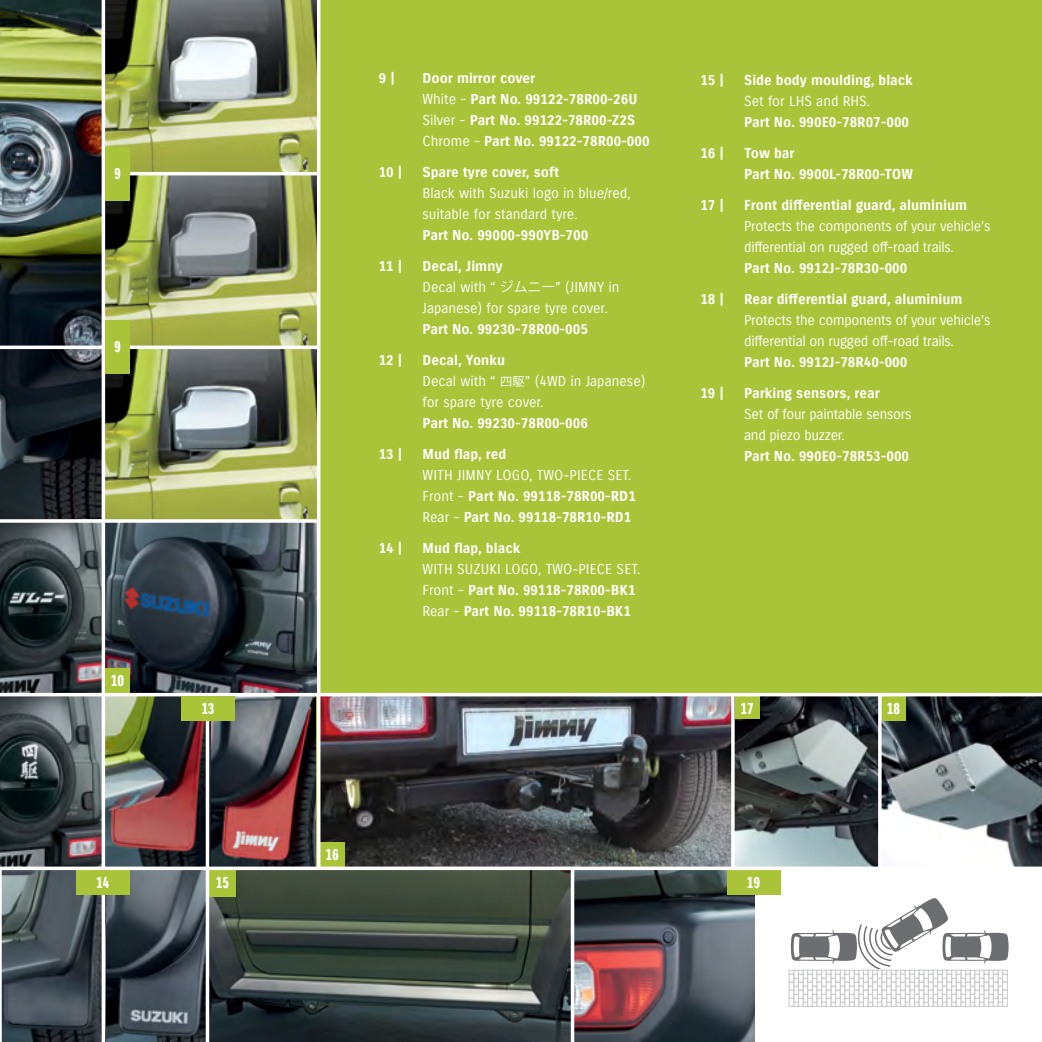
<style>
.page{position:relative;width:1042px;height:1042px;background:#fff}
.page>*{position:absolute;margin:0;border:0;box-sizing:border-box;transform-origin:0 0}
.t1{font:15.75px "Suzuki PRO Headline";color:#fff}
.t2{font:14px/21px "Suzuki PRO Bold";color:#fff}
.t3{font:14px/21px "Suzuki PRO Regular";letter-spacing:-.005em;color:#fff}
.s1{font-family:"Suzuki PRO Regular"}
.s2{font-family:"Koz Go Pr 6 N"}
.s3{font-family:"Koz Go Pr 6 N";font-size:12.25px}
</style>
<div class="page">
<img style="left:105px;top:870px;width:101px;height:172px">
<svg style="left:2px;top:870px;width:100px;height:172px;background:#455056"></svg>
<img style="left:105px;top:696px;width:107px;height:170px">
<img style="left:212px;top:696px;width:105px;height:170px">
<div style="left:317px;top:0;width:725px;height:1042px;background:#a9c438"></div>
<img style="left:105px;top:523px;width:212px;height:170px">
<div style="left:753px;top:870px;width:289px;height:172px;background:#fff"></div>
<svg style="left:877px;top:988px;width:5px;height:6px"></svg>
<svg style="left:887px;top:988px;width:4px;height:6px"></svg>
<svg style="left:872px;top:990px;width:5px;height:8px"></svg>
<svg style="left:882px;top:990px;width:5px;height:8px"></svg>
<svg style="left:979px;top:988px;width:5px;height:6px"></svg>
<svg style="left:989px;top:988px;width:4px;height:6px"></svg>
<svg style="left:984px;top:990px;width:5px;height:8px"></svg>
<svg style="left:993px;top:990px;width:5px;height:8px"></svg>
<div style="left:1002px;top:998px;width:5px;height:8px;border:1px solid #c7c8ca"></div>
<svg style="left:1002px;top:990px;width:5px;height:8px"></svg>
<svg style="left:974px;top:990px;width:5px;height:8px"></svg>
<svg style="left:942px;top:988px;width:5px;height:6px"></svg>
<svg style="left:952px;top:988px;width:4px;height:6px"></svg>
<svg style="left:947px;top:990px;width:5px;height:8px"></svg>
<svg style="left:956px;top:990px;width:5px;height:8px"></svg>
<svg style="left:965px;top:990px;width:5px;height:8px"></svg>
<svg style="left:937px;top:990px;width:5px;height:8px"></svg>
<svg style="left:914px;top:988px;width:5px;height:6px"></svg>
<svg style="left:909px;top:990px;width:5px;height:8px"></svg>
<svg style="left:919px;top:990px;width:5px;height:8px"></svg>
<svg style="left:928px;top:990px;width:5px;height:8px"></svg>
<svg style="left:900px;top:990px;width:5px;height:8px"></svg>
<svg style="left:891px;top:990px;width:5px;height:8px"></svg>
<svg style="left:812px;top:988px;width:5px;height:6px"></svg>
<svg style="left:798px;top:990px;width:5px;height:8px"></svg>
<svg style="left:807px;top:990px;width:5px;height:8px"></svg>
<svg style="left:817px;top:990px;width:4px;height:8px"></svg>
<svg style="left:789px;top:998px;width:4px;height:8px"></svg>
<svg style="left:789px;top:990px;width:5px;height:8px"></svg>
<svg style="left:863px;top:990px;width:5px;height:8px"></svg>
<svg style="left:854px;top:990px;width:5px;height:8px"></svg>
<svg style="left:821px;top:988px;width:5px;height:6px"></svg>
<svg style="left:849px;top:988px;width:5px;height:6px"></svg>
<svg style="left:835px;top:990px;width:5px;height:8px"></svg>
<svg style="left:793px;top:998px;width:210px;height:8px"></svg>
<div style="left:844px;top:998px;width:5px;height:8px;border:1px solid #c7c8ca"></div>
<svg style="left:844px;top:990px;width:5px;height:8px"></svg>
<svg style="left:826px;top:998px;width:5px;height:8px"></svg>
<svg style="left:789px;top:898px;width:219px;height:90px"></svg>
<svg style="left:826px;top:982px;width:5px;height:8px"></svg>
<svg style="left:826px;top:990px;width:5px;height:8px"></svg>
<img style="left:574px;top:870px;width:180px;height:172px">
<img style="left:881px;top:696px;width:161px;height:170px">
<img style="left:320px;top:696px;width:411px;height:170px">
<div style="left:320px;top:842px;width:25px;height:24px;background:#a9c438"></div>
<div style="left:727px;top:870px;width:53px;height:25px;background:#a9c438"></div>
<svg style="left:734px;top:696px;width:144px;height:170px;background:#5d6668"></svg>
<div style="left:734px;top:696px;width:25px;height:23px;background:#a9c438"></div>
<div style="left:881px;top:696px;width:25px;height:25px;background:#a9c438"></div>
<img style="left:0;top:0;width:102px;height:345px">
<svg style="left:0;top:349px;width:102px;height:170px;background:#191f26"></svg>
<img style="left:105px;top:0;width:212px;height:172px">
<svg style="left:105px;top:175px;width:212px;height:170px;background:#8b9262"></svg>
<img style="left:105px;top:349px;width:212px;height:170px">
<img style="left:0;top:523px;width:102px;height:170px">
<svg style="left:0;top:696px;width:102px;height:170px;background:#444c4f"></svg>
<hr style="left:317px;top:0;width:3px;height:1042px;background:#fff">
<svg style="left:0;top:345px;width:317px;height:1px"></svg>
<svg style="left:0;top:519px;width:317px;height:4px"></svg>
<div style="left:105px;top:147px;width:25px;height:53px;background:#a9c438"></div>
<div style="left:105px;top:321px;width:25px;height:53px;background:#a9c438"></div>
<div style="left:105px;top:668px;width:25px;height:25px;background:#a9c438"></div>
<div style="left:77px;top:870px;width:53px;height:25px;background:#a9c438"></div>
<hr style="left:0;top:693px;width:1042px;height:3px;background:#fff">
<img style="left:209px;top:870px;width:362px;height:172px">
<div style="left:209px;top:870px;width:27px;height:27px;background:#a9c438"></div>
<hr style="left:206px;top:696px;width:3px;height:346px;background:#fff">
<hr style="left:571px;top:868px;width:3px;height:174px;background:#fff">
<div style="left:182px;top:696px;width:53px;height:25px;background:#a9c438"></div>
<hr style="left:731px;top:694px;width:3px;height:174px;background:#fff">
<svg style="left:0;top:866px;width:1042px;height:4px;fill:#fff"></svg>
<hr style="left:878px;top:695px;width:3px;height:198px;background:#fff">
<p class="t1" style="left:114px;top:163px;width:8px">9</p>
<p class="t1" style="left:114px;top:337px;width:8px">9</p>
<p class="t1" style="left:111px;top:671px;width:15px">10</p>
<p class="t1" style="left:201px;top:699px;width:15px">13</p>
<p class="t1" style="left:96px;top:873px;width:15px">14</p>
<p class="t1" style="left:216px;top:873px;width:15px">15</p>
<p class="t2" style="left:379px;top:68px;width:18px">9 |</p>
<p class="t2" style="left:422px;top:68px;width:229px">Door mirror cover<br><span class="s1">White -</span> Part No. 99122-78R00-26U<br><span class="s1">Silver -</span> Part No. 99122-78R00-Z2S<br><span class="s1">Chrome -</span> Part No. 99122-78R00-000</p>
<p class="t2" style="left:379px;top:162px;width:25px">10 |</p>
<p class="t2" style="left:422px;top:162px;width:138px">Spare tyre cover, soft</p>
<p class="t3" style="left:422px;top:183px;width:210px">Black with Suzuki logo in blue/red, suitable for standard tyre.</p>
<p class="t2" style="left:422px;top:225px;width:167px">Part No. 99000-990YB-700</p>
<p class="t2" style="left:379px;top:256px;width:25px">11 |</p>
<p class="t2" style="left:422px;top:256px;width:82px">Decal, Jimny</p>
<p class="t3" style="left:422px;top:277px;width:198px">Decal with “ <span class="s2">ジムニー</span>” (JIMNY in<br>Japanese) for spare tyre cover.</p>
<p class="t2" style="left:422px;top:319px;width:167px">Part No. 99230-78R00-005</p>
<p class="t2" style="left:379px;top:350px;width:25px">12 |</p>
<p class="t2" style="left:422px;top:350px;width:84px">Decal, Yonku</p>
<p class="t3" style="left:422px;top:371px;width:224px">Decal with “ <span class="s3">四駆</span>” (4WD in Japanese) for spare tyre cover.</p>
<p class="t2" style="left:422px;top:413px;width:167px">Part No. 99230-78R00-006</p>
<p class="t2" style="left:379px;top:444px;width:25px">13 |</p>
<p class="t2" style="left:422px;top:444px;width:85px">Mud flap, red</p>
<p class="t3" style="left:423px;top:465px;width:210px">WITH JIMNY LOGO, TWO-PIECE SET.</p>
<p class="t2" style="left:422px;top:486px;width:215px"><span class="s1">Front -</span> Part No. 99118-78R00-RD1<br><span class="s1">Rear -</span> Part No. 99118-78R10-RD1</p>
<p class="t2" style="left:379px;top:538px;width:25px">14 |</p>
<p class="t2" style="left:422px;top:538px;width:99px">Mud flap, black</p>
<p class="t3" style="left:423px;top:559px;width:219px">WITH SUZUKI LOGO, TWO-PIECE SET.</p>
<p class="t2" style="left:422px;top:580px;width:215px"><span class="s1">Front -</span> Part No. 99118-78R00-BK1<br><span class="s1">Rear -</span> Part No. 99118-78R10-BK1</p>
<p class="t2" style="left:700px;top:70px;width:25px">15 |</p>
<p class="t2" style="left:744px;top:70px;width:170px">Side body moulding, black</p>
<p class="t3" style="left:744px;top:91px;width:127px">Set for LHS and RHS.</p>
<p class="t2" style="left:744px;top:112px;width:167px">Part No. 990E0-78R07-000</p>
<p class="t2" style="left:700px;top:143px;width:25px">16 |</p>
<p class="t2" style="left:744px;top:143px;width:170px">Tow bar<br>Part No. 9900L-78R00-TOW</p>
<p class="t2" style="left:700px;top:195px;width:25px">17 |</p>
<p class="t2" style="left:744px;top:195px;width:225px">Front differential guard, aluminium</p>
<p class="t3" style="left:744px;top:216px;width:248px">Protects the components of your vehicle’s differential on rugged off-road trails.</p>
<p class="t2" style="left:744px;top:258px;width:165px">Part No. 9912J-78R30-000</p>
<p class="t2" style="left:700px;top:289px;width:25px">18 |</p>
<p class="t2" style="left:744px;top:289px;width:220px">Rear differential guard, aluminium</p>
<p class="t3" style="left:744px;top:310px;width:248px">Protects the components of your vehicle’s differential on rugged off-road trails.</p>
<p class="t2" style="left:744px;top:352px;width:165px">Part No. 9912J-78R40-000</p>
<p class="t2" style="left:700px;top:383px;width:25px">19 |</p>
<p class="t2" style="left:744px;top:383px;width:137px">Parking sensors, rear</p>
<p class="t3" style="left:744px;top:404px;width:169px">Set of four paintable sensors and piezo buzzer.</p>
<p class="t2" style="left:744px;top:446px;width:167px">Part No. 990E0-78R53-000</p>
<p class="t1" style="left:740px;top:698px;width:15px">17</p>
<p class="t1" style="left:886px;top:699px;width:15px">18</p>
<p class="t1" style="left:326px;top:844px;width:15px">16</p>
<p class="t1" style="left:747px;top:873px;width:15px">19</p>
</div>
